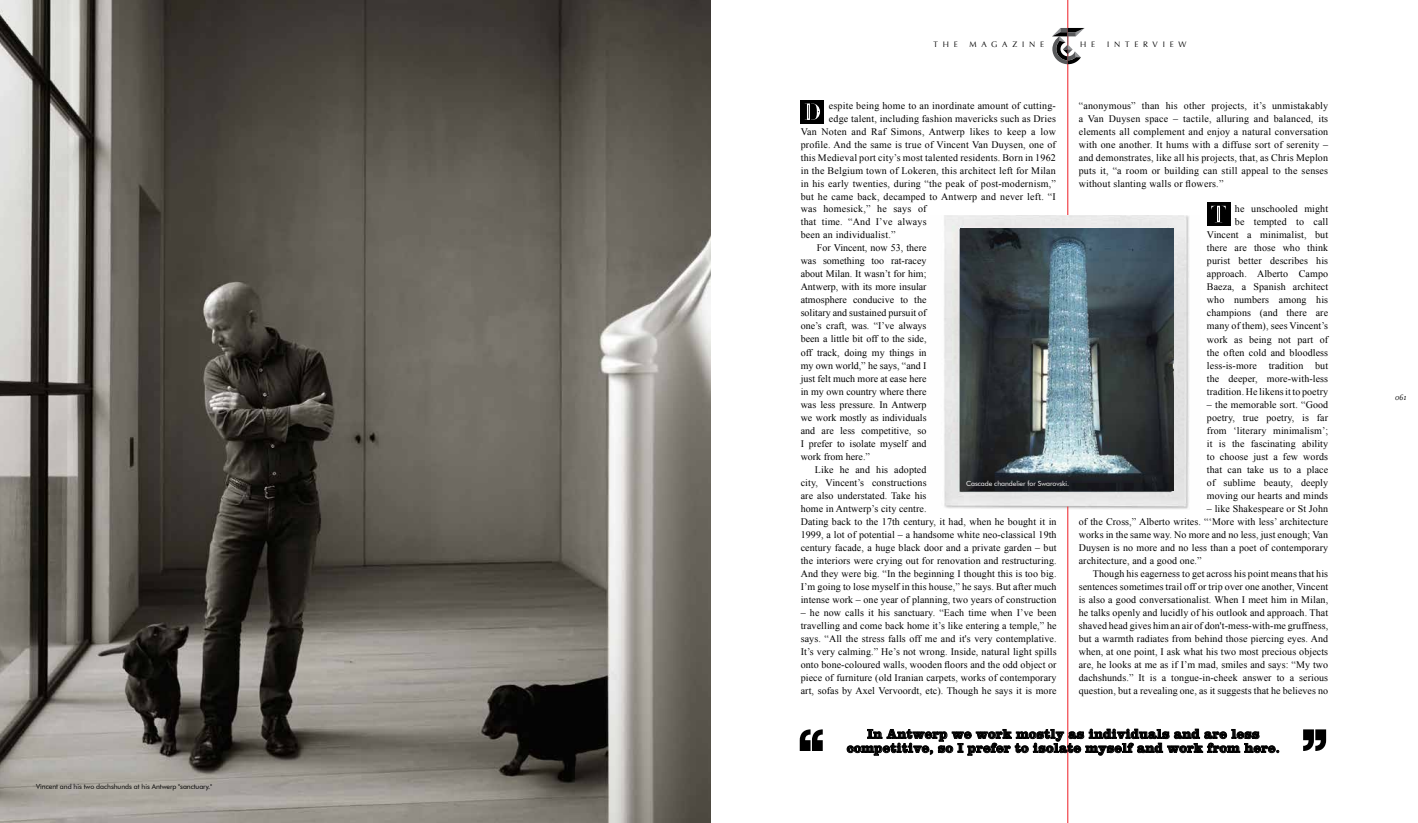
<style>
.page{position:relative;width:1418px;height:823px;background:#fff}
.page>*{position:absolute;margin:0;border:0;box-sizing:border-box;transform-origin:0 0}
.t1{font:700 13.5px/14px "Clarendon";letter-spacing:.01em;color:#000;text-align:center}
.t2{font:10px/13px "Times New Roman";letter-spacing:.01em;color:#000;text-align:justify}
.t3{font:italic 9px "Mrs Eaves";color:#000}
.t4{font:8px "Optima";letter-spacing:.6em;color:#000}
.t5{font:7px "Futura BT";letter-spacing:-.01em;color:#000}
.t6{font:7px "Futura BT";letter-spacing:-.01em;color:#fff}
</style>
<div class="page">
<div style="left:800px;top:100px;width:24px;height:23px;background:#000"></div>
<svg style="left:804px;top:103px;width:16px;height:17px"></svg>
<div style="left:1206px;top:202px;width:24px;height:23px;background:#000"></div>
<svg style="left:1211px;top:206px;width:14px;height:16px"></svg>
<hr style="left:1067px;top:0;width:1px;height:222px;background:#ed1d24">
<svg style="left:1052px;top:28px;width:32px;height:37px"></svg>
<svg style="left:799px;top:729px;width:23px;height:21px"></svg>
<svg style="left:1303px;top:729px;width:23px;height:21px"></svg>
<img style="left:0;top:0;width:710px;height:822px">
<img style="left:944px;top:215px;width:245px;height:294px">
<img style="left:960px;top:228px;width:213px;height:262px">
<hr style="left:1067px;top:506px;width:1px;height:316px;background:#ed1d24">
<svg style="left:846px;top:728px;width:432px;height:27px"></svg>
<p class="t5" style="left:36px;top:781px;width:177px">Vincent and his two dachshunds at his Antwerp "sanctuary."</p>
<p class="t4" style="left:933px;top:40px;width:18px">T HE</p>
<p class="t4" style="left:969px;top:40px;width:75px">MAGAZINE</p>
<p class="t4" style="left:1080px;top:40px;width:17px">h e</p>
<p class="t4" style="left:1107px;top:40px;width:81px">INTE RVIEW</p>
<p class="t2" style="left:800px;top:99px;width:257px;text-align:right">espite being home to an inordinate amount of cutting-<br>edge talent, including fashion mavericks such as Dries<br>Van Noten and Raf Simons, Antwerp likes to keep a low profile. And the same is true of Vincent Van Duysen, one of this Medieval port city’s most talented residents. Born in 1962 in the Belgium town of Lokeren, this architect left for Milan in his early twenties, during “the peak of post-modernism,” but he came back, decamped to Antwerp and never left. “I</p>
<p class="t2" style="left:800px;top:202px;width:127px">was homesick,” he says of that time. “And I’ve always been an individualist.”</p>
<p class="t2" style="left:800px;top:241px;width:127px;text-indent:16px">For Vincent, now 53, there was something too rat-racey about Milan. It wasn’t for him; Antwerp, with its more insular atmosphere conducive to the solitary and sustained pursuit of one’s craft, was. “I’ve always been a little bit off to the side, off track, doing my things in my own world,” he says, “and I just felt much more at ease here in my own country where there was less pressure. In Antwerp we work mostly as individuals and are less competitive, so I prefer to isolate myself and work from here.”</p>
<p class="t2" style="left:800px;top:462px;width:257px;text-align:left;text-indent:14px">Like he and his adopted<br>city, Vincent’s constructions<br>are also understated. Take his<br>home in Antwerp’s city centre.<br>Dating back to the 17th century, it had, when he bought it in 1999, a lot of potential – a handsome white neo-classical 19th century facade, a huge black door and a private garden – but the interiors were crying out for renovation and restructuring.<br>And they were big. “In the beginning I thought this is too big.<br>I’m going to lose myself in this house,” he says. But after much intense work – one year of planning, two years of construction</p>
<p class="t2" style="left:800px;top:605px;width:257px">– he now calls it his sanctuary. “Each time when I’ve been travelling and come back home it’s like entering a temple,” he says. “All the stress falls off me and it's very contemplative.<br>It’s very calming.” He’s not wrong. Inside, natural light spills onto bone-coloured walls, wooden floors and the odd object or piece of furniture (old Iranian carpets, works of contemporary art, sofas by Axel Vervoordt, etc). Though he says it is more</p>
<p class="t6" style="left:966px;top:478px;width:105px">Cascade chandelier for Swarovski.</p>
<p class="t2" style="left:1078px;top:99px;width:251px">“anonymous” than his other projects, it’s unmistakably a Van Duysen space – tactile, alluring and balanced, its elements all complement and enjoy a natural conversation with one another. It hums with a diffuse sort of serenity – and demonstrates, like all his projects, that, as Chris Meplon puts it, “a room or building can still appeal to the senses without slanting walls or flowers.”</p>
<p class="t2" style="left:1206px;top:202px;width:123px;text-align:right">he unschooled might<br>be tempted to call<br>Vincent a minimalist, but there are those who think purist better describes his approach. Alberto Campo<br>Baeza, a Spanish architect who numbers among his champions (and there are many of them), sees Vincent’s work as being not part of the often cold and bloodless less-is-more tradition but the deeper, more-with-less tradition. He likens it to poetry</p>
<p class="t2" style="left:1206px;top:397px;width:123px">– the memorable sort. “Good poetry, true poetry, is far from ‘literary minimalism’; it is the fascinating ability to choose just a few words that can take us to a place of sublime beauty, deeply moving our hearts and minds</p>
<p class="t2" style="left:1078px;top:501px;width:251px;text-indent:128px">– like Shakespeare or St John of the Cross,” Alberto writes. “‘More with less’ architecture works in the same way. No more and no less, just enough; Van Duysen is no more and no less than a poet of contemporary architecture, and a good one.”</p>
<p class="t2" style="left:1078px;top:566px;width:251px;text-indent:14px">Though his eagerness to get across his point means that his sentences sometimes trail off or trip over one another, Vincent is also a good conversationalist. When I meet him in Milan, he talks openly and lucidly of his outlook and approach. That shaved head gives him an air of don't-mess-with-me gruffness, but a warmth radiates from behind those piercing eyes. And when, at one point, I ask what his two most precious objects are, he looks at me as if I’m mad, smiles and says: “My two dachshunds.” It is a tongue-in-cheek answer to a serious question, but a revealing one, as it suggests that he believes no</p>
<h1 class="t1" style="left:846px;top:726px;width:434px">In Antwerp we work mostly as individuals and are less competitive, so I prefer to isolate myself and work from here.</h1>
<p class="t3" style="left:1394px;top:392px;width:13px">061</p>
</div>
